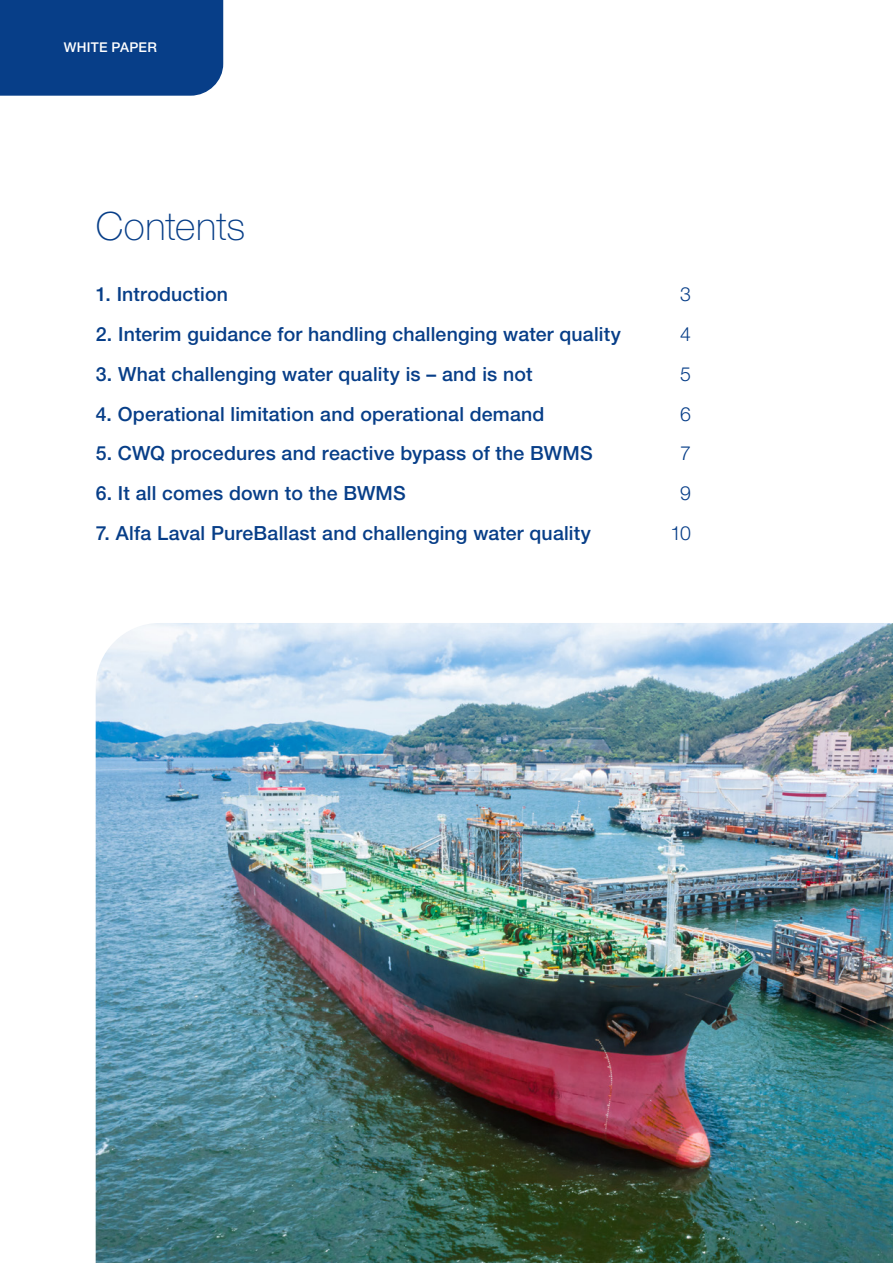
<style>
.page{position:relative;width:893px;height:1263px;background:#fff}
.page>*{position:absolute;margin:0;border:0;box-sizing:border-box;transform-origin:0 0}
.Headline_2{font:100 39px "Helvetica Neue LT Std";color:#073e88}
.Sub_headline_1{font:500 19.5px "Helvetica Neue LT Std";letter-spacing:.01em;color:#073e88}
.Sub_headline_1-2{font:300 19.5px "Helvetica Neue LT Std";color:#073e88}
.t1{font:500 13.5px "Helvetica Neue LT Std";letter-spacing:.02em;color:#fff}
</style>
<div class="page">
<div style="left:0;top:0;width:223px;height:96px;background:#073e88"></div>
<img style="left:96px;top:623px;width:797px;height:640px">
<p class="t1" style="left:64px;top:39px;width:95px">WHITE PAPER</p>
<p class="Headline_2" style="left:96px;top:204px;width:151px">Contents</p>
<p class="Sub_headline_1" style="left:96px;top:283px;width:134px">1. Introduction</p>
<p class="Sub_headline_1-2" style="left:680px;top:282px;width:12px">3</p>
<p class="Sub_headline_1" style="left:96px;top:323px;width:527px">2. Interim guidance for handling challenging water quality</p>
<p class="Sub_headline_1-2" style="left:680px;top:322px;width:12px">4</p>
<p class="Sub_headline_1" style="left:96px;top:362px;width:438px">3. What challenging water quality is – and is not</p>
<p class="Sub_headline_1-2" style="left:680px;top:362px;width:12px">5</p>
<p class="Sub_headline_1" style="left:96px;top:402px;width:450px">4. Operational limitation and operational demand</p>
<p class="Sub_headline_1-2" style="left:680px;top:402px;width:12px">6</p>
<p class="Sub_headline_1" style="left:96px;top:442px;width:498px">5. CWQ procedures and reactive bypass of the BWMS</p>
<p class="Sub_headline_1-2" style="left:680px;top:442px;width:12px">7</p>
<p class="Sub_headline_1" style="left:96px;top:482px;width:312px">6. It all comes down to the BWMS</p>
<p class="Sub_headline_1-2" style="left:680px;top:481px;width:12px">9</p>
<p class="Sub_headline_1" style="left:96px;top:521px;width:497px">7. Alfa Laval PureBallast and challenging water quality</p>
<p class="Sub_headline_1-2" style="left:670px;top:521px;width:22px">10</p>
</div>
